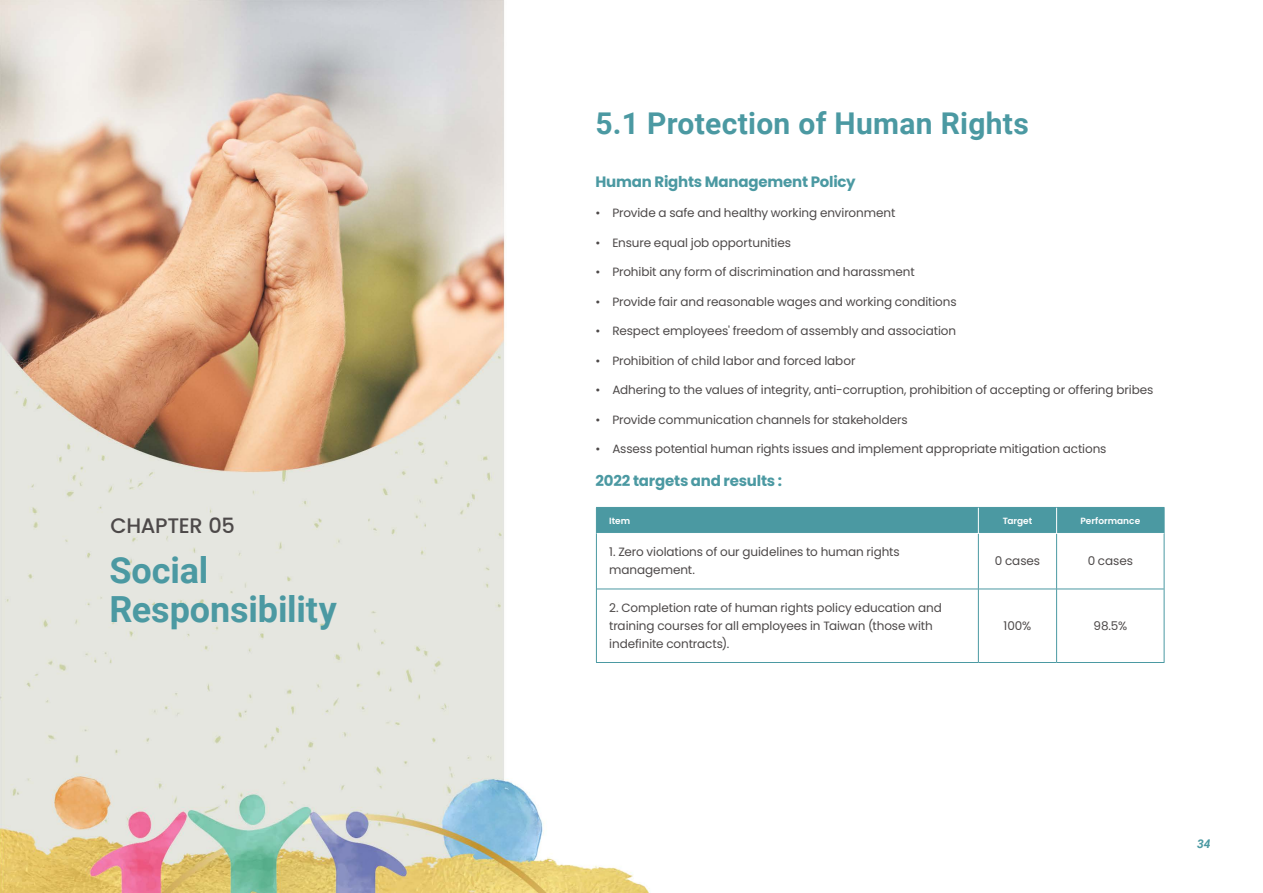
<style>
.page{position:relative;width:1263px;height:893px;background:#fff}
.page>*{position:absolute;margin:0;border:0;box-sizing:border-box;transform-origin:0 0}
.t1{font:700 36px/39px "Roboto";letter-spacing:-.005em;color:#4b99a2}
.t2{font:700 30px "Roboto";letter-spacing:.01em;color:#4b99a2}
.t3{font:500 21px "Poppins";letter-spacing:-.015em;color:#4d4949}
.t4{font:700 15px "Poppins";letter-spacing:-.015em;color:#4b99a2}
.t5{font:12px/18px "Poppins";letter-spacing:-.005em;color:#4d4949}
.t6{font:italic 700 12px "Roboto";color:#4b99a2}
.t7{font:600 9px "Poppins";color:#fff}
</style>
<div class="page">
<img style="left:0;top:0;width:1165px;height:893px">
<hr style="left:596px;top:533px;width:1px;height:56px;background:#4b99a2">
<hr style="left:1164px;top:533px;width:1px;height:56px;background:#4b99a2">
<hr style="left:596px;top:589px;width:1px;height:73px;background:#4b99a2">
<hr style="left:1164px;top:589px;width:1px;height:73px;background:#4b99a2">
<hr style="left:596px;top:662px;width:382px;height:1px;background:#4b99a2">
<hr style="left:978px;top:662px;width:78px;height:1px;background:#4b99a2">
<hr style="left:1056px;top:662px;width:108px;height:1px;background:#4b99a2">
<hr style="left:978px;top:534px;width:1px;height:55px;background:#4b99a2">
<hr style="left:1056px;top:534px;width:1px;height:55px;background:#4b99a2">
<hr style="left:597px;top:589px;width:381px;height:1px;background:#4b99a2">
<hr style="left:978px;top:589px;width:78px;height:1px;background:#4b99a2">
<hr style="left:978px;top:589px;width:1px;height:73px;background:#4b99a2">
<hr style="left:1056px;top:589px;width:108px;height:1px;background:#4b99a2">
<hr style="left:1056px;top:589px;width:1px;height:73px;background:#4b99a2">
<div style="left:596px;top:507px;width:569px;height:26px;background:#4b99a2"></div>
<hr style="left:597px;top:533px;width:381px;height:1px;background:#fff">
<hr style="left:978px;top:533px;width:78px;height:1px;background:#fff">
<hr style="left:1056px;top:533px;width:108px;height:1px;background:#fff">
<h3 class="t3" style="left:111px;top:514px;width:126px">CHAPTER 05</h3>
<h1 class="t1" style="left:109px;top:550px;width:229px">Social<br>Responsibility</h1>
<h2 class="t2" style="left:595px;top:102px;width:435px">5.1 Protection of Human Rights</h2>
<p class="t4" style="left:595px;top:173px;width:262px">Human Rights Management Policy</p>
<p class="t5" style="left:595px;top:204px;width:302px">• Provide a safe and healthy working environment</p>
<p class="t5" style="left:595px;top:233px;width:197px">• Ensure equal job opportunities</p>
<p class="t5" style="left:595px;top:263px;width:321px">• Prohibit any form of discrimination and harassment</p>
<p class="t5" style="left:595px;top:292px;width:363px">• Provide fair and reasonable wages and working conditions</p>
<p class="t5" style="left:595px;top:322px;width:362px">• Respect employees' freedom of assembly and association</p>
<p class="t5" style="left:595px;top:351px;width:262px">• Prohibition of child labor and forced labor</p>
<p class="t5" style="left:595px;top:381px;width:560px">• Adhering to the values of integrity, anti-corruption, prohibition of accepting or offering bribes</p>
<p class="t5" style="left:595px;top:410px;width:314px">• Provide communication channels for stakeholders</p>
<p class="t5" style="left:595px;top:440px;width:513px">• Assess potential human rights issues and implement appropriate mitigation actions</p>
<p class="t4" style="left:595px;top:472px;width:188px">2022 targets and results :</p>
<p class="t7" style="left:609px;top:515px;width:23px">Item</p>
<p class="t7" style="left:1003px;top:515px;width:31px">Target</p>
<p class="t7" style="left:1080px;top:515px;width:61px">Performance</p>
<p class="t5" style="left:609px;top:543px;width:292px">1. Zero violations of our guidelines to human rights management.</p>
<p class="t5" style="left:995px;top:552px;width:47px">0 cases</p>
<p class="t5" style="left:1088px;top:552px;width:47px">0 cases</p>
<p class="t5" style="left:609px;top:599px;width:334px">2. Completion rate of human rights policy education and training courses for all employees in Taiwan (those with indefinite contracts).</p>
<p class="t5" style="left:1004px;top:617px;width:29px">100%</p>
<p class="t5" style="left:1093px;top:617px;width:35px">98.5%</p>
<p class="t6" style="left:1197px;top:835px;width:15px">34</p>
</div>
